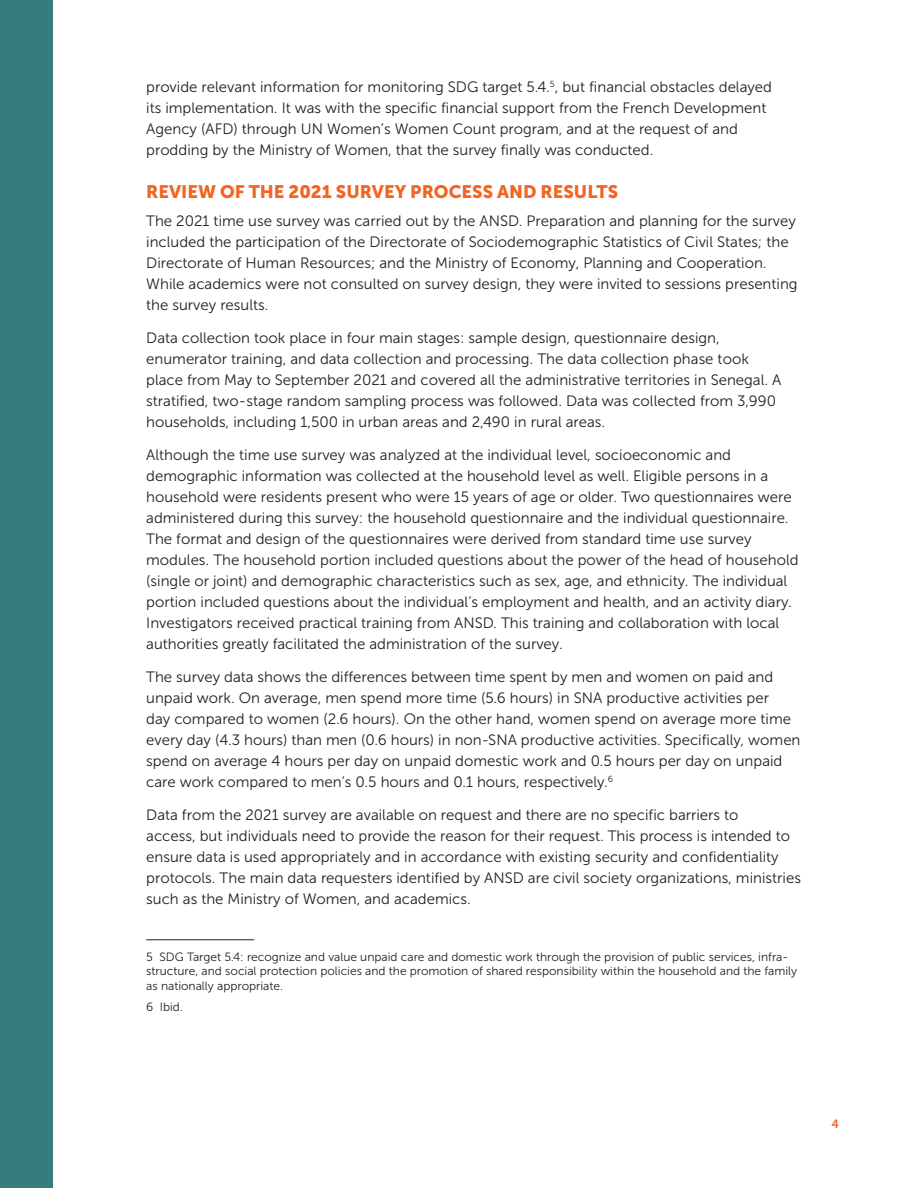
<style>
.page{position:relative;width:918px;height:1188px;background:#fff}
.page>*{position:absolute;margin:0;border:0;box-sizing:border-box;transform-origin:0 0}
.t1{font:18px "Museo Sans 900";color:#f26522}
.t2{font:15px/21px "Museo Sans 300";color:#231f20}
.t3{font:12px/14.4px "Museo Sans 300";color:#231f20}
.t4{font:12px "Museo Sans 700";color:#f26522}
</style>
<div class="page">
<hr style="left:146px;top:940px;width:108px;height:1px;background:#231f20">
<div style="left:0;top:0;width:52px;height:1188px;background:#347d7c"></div>
<p class="t2" style="left:146px;top:77px;width:627px">provide relevant information for monitoring SDG target 5.4.<sup>5</sup>, but financial obstacles delayed its implementation. It was with the specific financial support from the French Development Agency (AFD) through UN Women’s Women Count program, and at the request of and prodding by the Ministry of Women, that the survey finally was conducted.</p>
<p class="t1" style="left:146px;top:181px;width:473px">REVIEW OF THE 2021 SURVEY PROCESS AND RESULTS</p>
<p class="t2" style="left:146px;top:210px;width:653px">The 2021 time use survey was carried out by the ANSD. Preparation and planning for the survey included the participation of the Directorate of Sociodemographic Statistics of Civil States; the Directorate of Human Resources; and the Ministry of Economy, Planning and Cooperation.<br>While academics were not consulted on survey design, they were invited to sessions presenting the survey results.</p>
<p class="t2" style="left:146px;top:327px;width:637px">Data collection took place in four main stages: sample design, questionnaire design, enumerator training, and data collection and processing. The data collection phase took place from May to September 2021 and covered all the administrative territories in Senegal. A stratified, two-stage random sampling process was followed. Data was collected from 3,990 households, including 1,500 in urban areas and 2,490 in rural areas.</p>
<p class="t2" style="left:146px;top:444px;width:654px">Although the time use survey was analyzed at the individual level, socioeconomic and demographic information was collected at the household level as well. Eligible persons in a household were residents present who were 15 years of age or older. Two questionnaires were administered during this survey: the household questionnaire and the individual questionnaire.<br>The format and design of the questionnaires were derived from standard time use survey modules. The household portion included questions about the power of the head of household (single or joint) and demographic characteristics such as sex, age, and ethnicity. The individual portion included questions about the individual’s employment and health, and an activity diary.<br>Investigators received practical training from ANSD. This training and collaboration with local authorities greatly facilitated the administration of the survey.</p>
<p class="t2" style="left:146px;top:666px;width:656px">The survey data shows the differences between time spent by men and women on paid and unpaid work. On average, men spend more time (5.6 hours) in SNA productive activities per<br>day compared to women (2.6 hours). On the other hand, women spend on average more time every day (4.3 hours) than men (0.6 hours) in non-SNA productive activities. Specifically, women spend on average 4 hours per day on unpaid domestic work and 0.5 hours per day on unpaid care work compared to men’s 0.5 hours and 0.1 hours, respectively.<sup>6</sup></p>
<p class="t2" style="left:146px;top:804px;width:656px">Data from the 2021 survey are available on request and there are no specific barriers to<br>access, but individuals need to provide the reason for their request. This process is intended to ensure data is used appropriately and in accordance with existing security and confidentiality protocols. The main data requesters identified by ANSD are civil society organizations, ministries such as the Ministry of Women, and academics.</p>
<p class="t3" style="left:146px;top:950px;width:653px">5 SDG Target 5.4: recognize and value unpaid care and domestic work through the provision of public services, infra&shy;structure, and social protection policies and the promotion of shared responsibility within the household and the family as nationally appropriate.</p>
<p class="t3" style="left:146px;top:1000px;width:38px">6 Ibid.</p>
<p class="t4" style="left:832px;top:1117px;width:9px">4</p>
</div>
